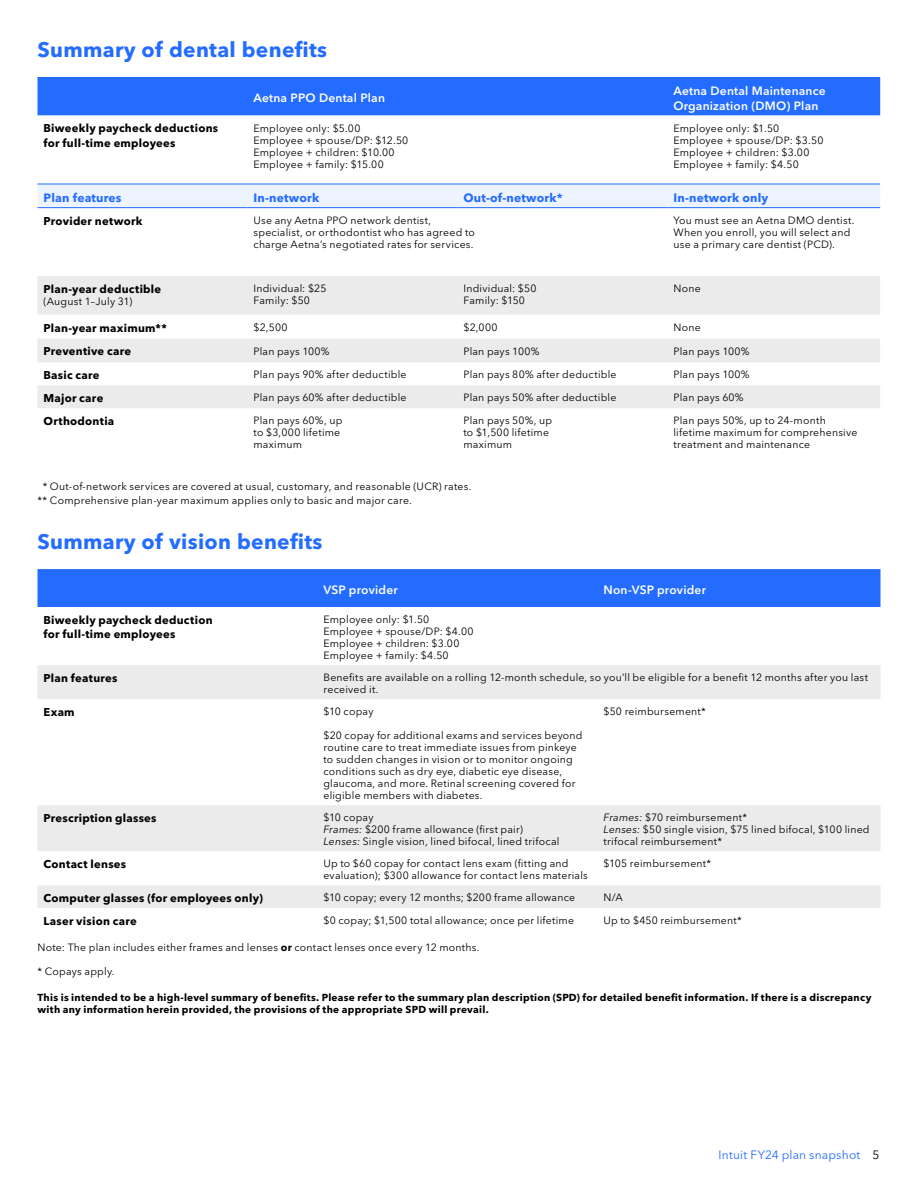
<style>
.page{position:relative;width:918px;height:1188px;background:#fff}
.page>*{position:absolute;margin:0;border:0;box-sizing:border-box;transform-origin:0 0}
.t1{font:700 21px "Avenir Nextfor INTUIT";letter-spacing:.015em;color:#236cff}
.t2{font:600 12px/15px "Avenir Nextfor INTUIT";letter-spacing:.015em;color:#fff}
.t3{font:700 12px "Avenir Nextfor INTUIT";letter-spacing:.015em;color:#236cff}
.t4{font:12px "Avenir Nextfor INTUIT";letter-spacing:.015em;color:#236cff}
.t5{font:700 11.25px/14.2px "Avenir Nextfor INTUIT";letter-spacing:.025em;color:#000}
.t6{font:10.5px/12px "Avenir Nextfor INTUIT";letter-spacing:.02em;color:#000}
.t7{font:700 10.2px/12px "Avenir Nextfor INTUIT";letter-spacing:.025em;color:#000}
.s1{font-style:italic}
.s2{font-weight:700}
.s3{color:#000}
</style>
<div class="page">
<div style="left:38px;top:77px;width:842px;height:39px;background:#236cff"></div>
<svg style="left:38px;top:183px;width:842px;height:26px;background:#b6ceff"></svg>
<div style="left:38px;top:185px;width:842px;height:22px;background:#edf3ff"></div>
<svg style="left:38px;top:276px;width:842px;height:132px;fill:#ebebec"></svg>
<hr style="left:38px;top:184px;width:209px;height:1px;background:#236cff">
<hr style="left:247px;top:184px;width:210px;height:1px;background:#236cff">
<hr style="left:457px;top:184px;width:210px;height:1px;background:#236cff">
<hr style="left:667px;top:184px;width:213px;height:1px;background:#236cff">
<hr style="left:38px;top:207px;width:209px;height:1px;background:#236cff">
<hr style="left:247px;top:207px;width:210px;height:1px;background:#236cff">
<hr style="left:457px;top:207px;width:210px;height:1px;background:#236cff">
<hr style="left:667px;top:207px;width:213px;height:1px;background:#236cff">
<div style="left:38px;top:569px;width:842px;height:38px;background:#236cff"></div>
<svg style="left:38px;top:665px;width:842px;height:243px"></svg>
<h1 class="t1" style="left:38px;top:36px;width:291px">Summary of dental benefits</h1>
<p class="t2" style="left:254px;top:90px;width:133px">Aetna PPO Dental Plan</p>
<p class="t2" style="left:674px;top:83px;width:154px">Aetna Dental Maintenance<br>Organization (DMO) Plan</p>
<p class="t5" style="left:44px;top:121px;width:176px">Biweekly paycheck deductions for full-time employees</p>
<p class="t6" style="left:254px;top:122px;width:156px">Employee only: $5.00<br>Employee + spouse/DP: $12.50<br>Employee + children: $10.00<br>Employee + family: $15.00</p>
<p class="t6" style="left:674px;top:122px;width:151px">Employee only: $1.50<br>Employee + spouse/DP: $3.50<br>Employee + children: $3.00<br>Employee + family: $4.50</p>
<p class="t3" style="left:44px;top:190px;width:79px">Plan features</p>
<p class="t3" style="left:254px;top:190px;width:67px">In-network</p>
<p class="t3" style="left:463px;top:190px;width:101px">Out-of-network*</p>
<p class="t3" style="left:674px;top:190px;width:96px">In-network only</p>
<p class="t5" style="left:44px;top:213px;width:100px">Provider network</p>
<p class="t6" style="left:254px;top:214px;width:223px">Use any Aetna PPO network dentist, specialist, or orthodontist who has agreed to charge Aetna’s negotiated rates for services.</p>
<p class="t6" style="left:674px;top:214px;width:183px">You must see an Aetna DMO dentist.<br>When you enroll, you will select and use a primary care dentist (PCD).</p>
<p class="t5" style="left:44px;top:282px;width:119px">Plan-year deductible</p>
<p class="t6" style="left:44px;top:295px;width:90px">(August 1–July 31)</p>
<p class="t6" style="left:254px;top:282px;width:74px">Individual: $25<br>Family: $50</p>
<p class="t6" style="left:463px;top:282px;width:75px">Individual: $50<br>Family: $150</p>
<p class="t6" style="left:674px;top:282px;width:29px">None</p>
<p class="t5" style="left:44px;top:320px;width:125px">Plan-year maximum**</p>
<p class="t6" style="left:254px;top:321px;width:36px">$2,500</p>
<p class="t6" style="left:463px;top:321px;width:36px">$2,000</p>
<p class="t6" style="left:674px;top:321px;width:29px">None</p>
<p class="t5" style="left:44px;top:344px;width:89px">Preventive care</p>
<p class="t6" style="left:254px;top:345px;width:78px">Plan pays 100%</p>
<p class="t6" style="left:463px;top:345px;width:78px">Plan pays 100%</p>
<p class="t6" style="left:674px;top:345px;width:78px">Plan pays 100%</p>
<p class="t5" style="left:44px;top:368px;width:58px">Basic care</p>
<p class="t6" style="left:254px;top:369px;width:155px">Plan pays 90% after deductible</p>
<p class="t6" style="left:463px;top:369px;width:155px">Plan pays 80% after deductible</p>
<p class="t6" style="left:674px;top:369px;width:78px">Plan pays 100%</p>
<p class="t5" style="left:44px;top:391px;width:61px">Major care</p>
<p class="t6" style="left:254px;top:392px;width:155px">Plan pays 60% after deductible</p>
<p class="t6" style="left:463px;top:392px;width:155px">Plan pays 50% after deductible</p>
<p class="t6" style="left:674px;top:392px;width:72px">Plan pays 60%</p>
<p class="t5" style="left:44px;top:414px;width:72px">Orthodontia</p>
<p class="t6" style="left:254px;top:415px;width:90px">Plan pays 60%, up to $3,000 lifetime maximum</p>
<p class="t6" style="left:463px;top:415px;width:90px">Plan pays 50%, up to $1,500 lifetime maximum</p>
<p class="t6" style="left:674px;top:415px;width:185px">Plan pays 50%, up to 24-month lifetime maximum for comprehensive treatment and maintenance</p>
<p class="t6" style="left:37px;top:479px;width:436px;line-height:14.2px;text-indent:5px">* Out-of-network services are covered at usual, customary, and reasonable (UCR) rates. ** Comprehensive plan-year maximum applies only to basic and major care.</p>
<h1 class="t1" style="left:38px;top:529px;width:286px">Summary of vision benefits</h1>
<p class="t2" style="left:323px;top:582px;width:76px">VSP provider</p>
<p class="t2" style="left:604px;top:582px;width:104px">Non-VSP provider</p>
<p class="t5" style="left:44px;top:613px;width:171px">Biweekly paycheck deduction for full-time employees</p>
<p class="t6" style="left:323px;top:613px;width:152px">Employee only: $1.50<br>Employee + spouse/DP: $4.00<br>Employee + children: $3.00<br>Employee + family: $4.50</p>
<p class="t5" style="left:44px;top:671px;width:76px">Plan features</p>
<p class="t6" style="left:323px;top:671px;width:546px">Benefits are available on a rolling 12-month schedule, so you’ll be eligible for a benefit 12 months after you last received it.</p>
<p class="t5" style="left:44px;top:705px;width:33px">Exam</p>
<p class="t6" style="left:323px;top:705px;width:51px">$10 copay</p>
<p class="t6" style="left:323px;top:729px;width:261px">$20 copay for additional exams and services beyond routine care to treat immediate issues from pinkeye to sudden changes in vision or to monitor ongoing conditions such as dry eye, diabetic eye disease, glaucoma, and more. Retinal screening covered for eligible members with diabetes.</p>
<p class="t6" style="left:604px;top:705px;width:104px">$50 reimbursement*</p>
<p class="t5" style="left:44px;top:811px;width:115px">Prescription glasses</p>
<p class="t6" style="left:323px;top:811px;width:238px">$10 copay<br><span class="s1">Frames:</span> $200 frame allowance (first pair)<br><span class="s1">Lenses:</span> Single vision, lined bifocal, lined trifocal</p>
<p class="t6" style="left:604px;top:811px;width:268px"><span class="s1">Frames:</span> $70 reimbursement*<br><span class="s1">Lenses:</span> $50 single vision, $75 lined bifocal, $100 lined trifocal reimbursement*</p>
<p class="t5" style="left:44px;top:857px;width:84px">Contact lenses</p>
<p class="t6" style="left:323px;top:858px;width:266px">Up to $60 copay for contact lens exam (fitting and evaluation); $300 allowance for contact lens materials</p>
<p class="t6" style="left:604px;top:858px;width:109px">$105 reimbursement*</p>
<p class="t5" style="left:44px;top:891px;width:221px">Computer glasses (for employees only)</p>
<p class="t6" style="left:323px;top:892px;width:253px">$10 copay; every 12 months; $200 frame allowance</p>
<p class="t6" style="left:604px;top:892px;width:21px">N/A</p>
<p class="t5" style="left:44px;top:914px;width:95px">Laser vision care</p>
<p class="t6" style="left:323px;top:914px;width:252px">$0 copay; $1,500 total allowance; once per lifetime</p>
<p class="t6" style="left:604px;top:914px;width:140px">Up to $450 reimbursement*</p>
<p class="t6" style="left:38px;top:942px;width:444px">Note: The plan includes either frames and lenses <span class="s2">or</span> contact lenses once every 12 months.</p>
<p class="t6" style="left:38px;top:966px;width:79px">* Copays apply.</p>
<p class="t7" style="left:38px;top:991px;width:835px">This is intended to be a high-level summary of benefits. Please refer to the summary plan description (SPD) for detailed benefit information. If there is a discrepancy with any information herein provided, the provisions of the appropriate SPD will prevail.</p>
<p class="t4" style="left:719px;top:1147px;width:162px">Intuit FY24 plan snapshot <span class="s3">5</span></p>
</div>
